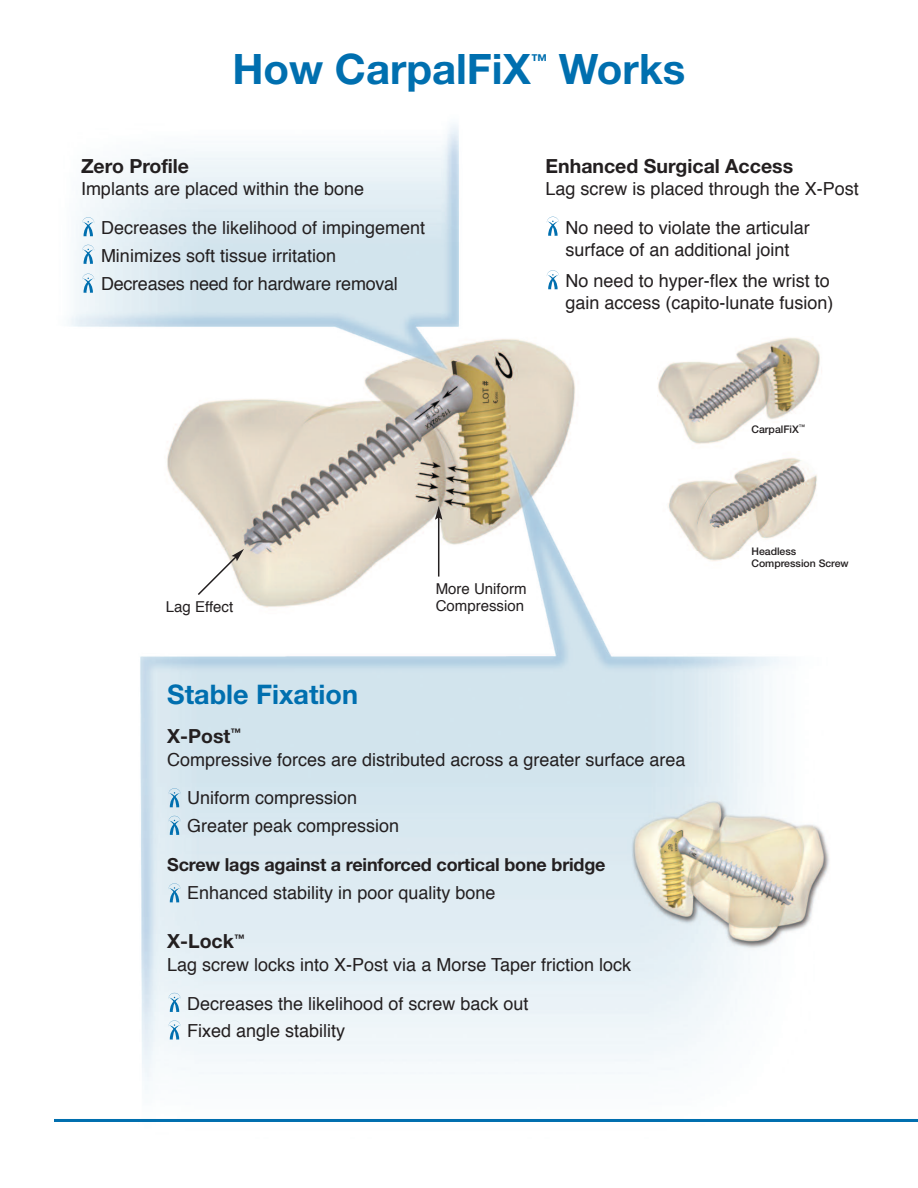
<style>
.page{position:relative;width:918px;height:1188px;background:#fff}
.page>*{position:absolute;margin:0;border:0;box-sizing:border-box;transform-origin:0 0}
.t1{font:700 42px "Helvetica Neue";color:#006faf}
.t2{font:700 27px "Helvetica Neue";color:#006faf}
.t3{font:700 19.5px "Helvetica Neue";color:#231f20}
.t4{font:18px/38.7px "Helvetica";color:#231f20}
.t5{font:700 18px "Helvetica Neue";letter-spacing:-.01em;color:#231f20}
.t6{font:700 16.5px "Helvetica Neue";color:#006faf}
.t7{font:15px/16.5px "Helvetica";color:#231f20}
.t8{font:500 10.5px/12px "Helvetica Neue";color:#231f20}
</style>
<div class="page">
<img style="left:68px;top:124px;width:761px;height:966px">
<hr style="left:54px;top:1119px;width:864px;height:3px;background:#006faf">
<svg style="left:82px;top:217px;width:12px;height:19px"></svg>
<img style="left:658px;top:336px;width:171px;height:215px">
<hr style="left:438px;top:517px;width:1px;height:60px;background:#231f20">
<svg style="left:435px;top:506px;width:7px;height:14px"></svg>
<svg style="left:196px;top:549px;width:48px;height:48px"></svg>
<svg style="left:547px;top:217px;width:12px;height:19px"></svg>
<svg style="left:547px;top:270px;width:12px;height:19px"></svg>
<svg style="left:82px;top:245px;width:12px;height:19px"></svg>
<svg style="left:82px;top:274px;width:12px;height:19px"></svg>
<svg style="left:168px;top:788px;width:13px;height:19px"></svg>
<svg style="left:168px;top:816px;width:13px;height:19px"></svg>
<svg style="left:168px;top:883px;width:13px;height:19px"></svg>
<svg style="left:168px;top:993px;width:13px;height:19px"></svg>
<svg style="left:168px;top:1020px;width:13px;height:20px"></svg>
<img style="left:661px;top:451px;width:160px;height:118px">
<h1 class="t1" style="left:232px;top:54px;width:300px">How CarpalFiX</h1>
<p class="t6" style="left:531px;top:54px;width:18px">™</p>
<h1 class="t1" style="left:559px;top:54px;width:128px">Works</h1>
<p class="t3" style="left:81px;top:159px;width:110px">Zero Profile</p>
<p class="t4" style="left:101px;top:171px;width:326px;text-indent:-20px">Implants are placed within the bone<br>Decreases the likelihood of impingement</p>
<p class="t4" style="left:101px;top:243px;width:298px;line-height:27.9px">Minimizes soft tissue irritation<br>Decreases need for hardware removal</p>
<p class="t3" style="left:546px;top:159px;width:249px">Enhanced Surgical Access</p>
<p class="t4" style="left:566px;top:171px;width:295px;text-indent:-20px">Lag screw is placed through the X-Post<br>No need to violate the articular</p>
<p class="t4" style="left:566px;top:236px;width:266px;line-height:30.6px">surface of an additional joint<br>No need to hyper-flex the wrist to</p>
<p class="t4" style="left:566px;top:285px;width:270px">gain access (capito-lunate fusion)</p>
<p class="t8" style="left:752px;top:424px;width:55px">CarpalFiX<sup>™</sup></p>
<p class="t7" style="left:166px;top:600px;width:69px">Lag Effect</p>
<p class="t7" style="left:436px;top:582px;width:92px">More Uniform<br>Compression</p>
<p class="t8" style="left:751px;top:546px;width:99px">Headless<br>Compression Screw</p>
<h2 class="t2" style="left:167px;top:685px;width:192px">Stable Fixation</h2>
<p class="t3" style="left:167px;top:729px;width:75px">X-Post<sup>™</sup></p>
<p class="t4" style="left:187px;top:741px;width:500px;text-indent:-20px">Compressive forces are distributed across a greater surface area<br>Uniform compression</p>
<p class="t4" style="left:187px;top:808px;width:214px">Greater peak compression</p>
<p class="t5" style="left:167px;top:858px;width:440px">Screw lags against a reinforced cortical bone bridge</p>
<p class="t4" style="left:187px;top:875px;width:310px">Enhanced stability in poor quality bone</p>
<p class="t3" style="left:167px;top:934px;width:79px">X-Lock<sup>™</sup></p>
<p class="t4" style="left:187px;top:947px;width:445px;text-indent:-20px">Lag screw locks into X-Post via a Morse Taper friction lock<br>Decreases the likelihood of screw back out</p>
<p class="t4" style="left:187px;top:1013px;width:160px">Fixed angle stability</p>
</div>
